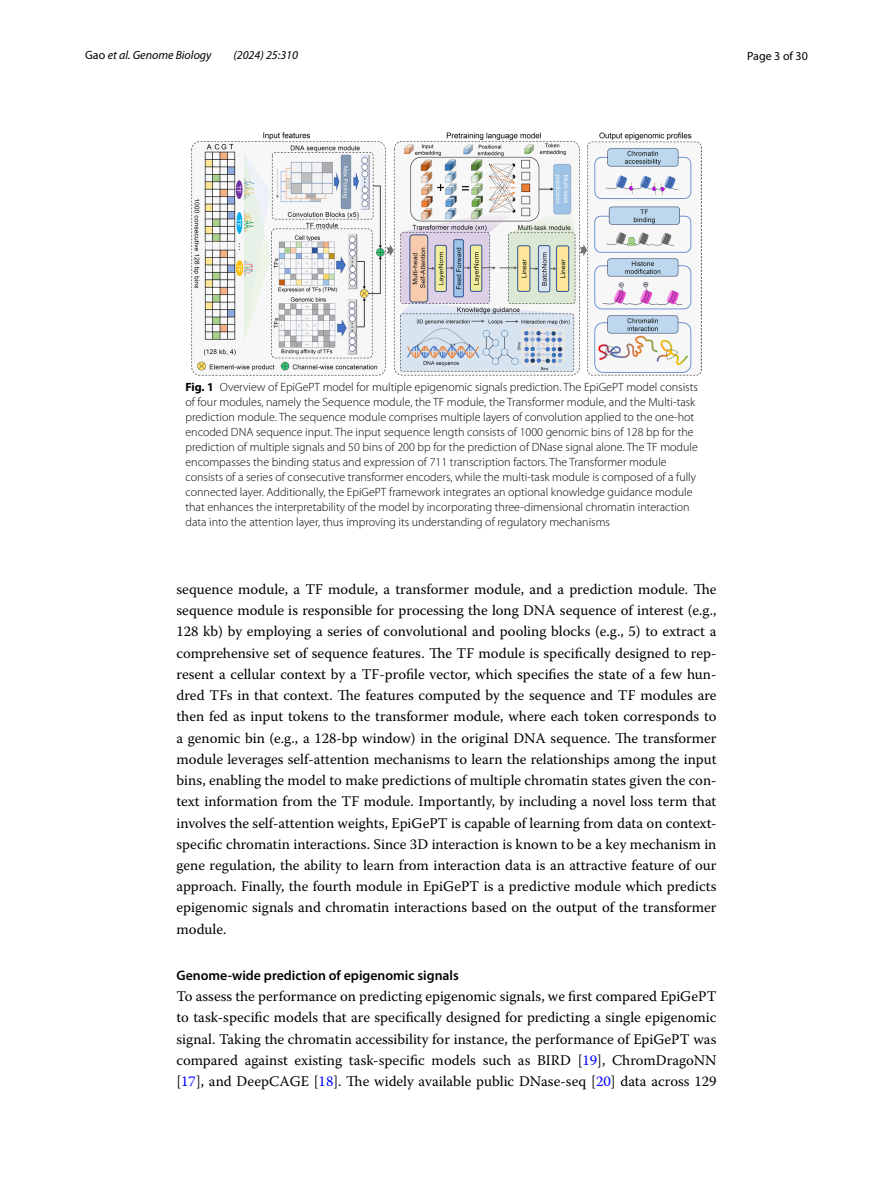
<style>
.page{position:relative;width:893px;height:1187px;background:#fff}
.page>*{position:absolute;margin:0;border:0;box-sizing:border-box;transform-origin:0 0}
.t1{font:14.7px/21.3px "Warnock Pro";color:#000;text-align:justify}
.t2{font:600 13.8px "Myriad Pro";color:#000}
.t3{font:300 12px/15px "Myriad Pro";color:#000}
.t4{font:italic 12px "Myriad Pro";color:#000}
.t5{font:12px "Myriad Pro";color:#000}
.s1{font-style:normal}
.s2{font-weight:700}
.s3{color:#00f}
</style>
<div class="page">
<img style="left:191px;top:133px;width:511px;height:243px">
<p class="t4" style="left:85px;top:48px;width:128px"><span class="s1">Gao</span> et al. Genome Biology</p>
<p class="t4" style="left:233px;top:48px;width:66px">(2024) 25:310</p>
<p class="t5" style="left:747px;top:48px;width:62px">Page 3 of 30</p>
<p class="t3" style="left:185px;top:379px;width:514px"><span class="s2">Fig. 1</span> Overview of EpiGePT model for multiple epigenomic signals prediction. The EpiGePT model consists of four modules, namely the Sequence module, the TF module, the Transformer module, and the Multi-task prediction module. The sequence module comprises multiple layers of convolution applied to the one-hot encoded DNA sequence input. The input sequence length consists of 1000 genomic bins of 128 bp for the prediction of multiple signals and 50 bins of 200 bp for the prediction of DNase signal alone. The TF module encompasses the binding status and expression of 711 transcription factors. The Transformer module consists of a series of consecutive transformer encoders, while the multi-task module is composed of a fully connected layer. Additionally, the EpiGePT framework integrates an optional knowledge guidance module that enhances the interpretability of the model by incorporating three-dimensional chromatin interaction data into the attention layer, thus improving its understanding of regulatory mechanisms</p>
<p class="t1" style="left:176px;top:578px;width:542px">sequence module, a TF module, a transformer module, and a prediction module. The sequence module is responsible for processing the long DNA sequence of interest (e.g., 128 kb) by employing a series of convolutional and pooling blocks (e.g., 5) to extract a comprehensive set of sequence features. The TF module is specifically designed to rep&shy;resent a cellular context by a TF-profile vector, which specifies the state of a few hun&shy;dred TFs in that context. The features computed by the sequence and TF modules are then fed as input tokens to the transformer module, where each token corresponds to a genomic bin (e.g., a 128-bp window) in the original DNA sequence. The transformer module leverages self-attention mechanisms to learn the relationships among the input bins, enabling the model to make predictions of multiple chromatin states given the con&shy;text information from the TF module. Importantly, by including a novel loss term that involves the self-attention weights, EpiGePT is capable of learning from data on context&shy;specific chromatin interactions. Since 3D interaction is known to be a key mechanism in gene regulation, the ability to learn from interaction data is an attractive feature of our approach. Finally, the fourth module in EpiGePT is a predictive module which predicts epigenomic signals and chromatin interactions based on the output of the transformer module.</p>
<p class="t2" style="left:176px;top:966px;width:284px">Genome‑wide prediction of epigenomic signals</p>
<p class="t1" style="left:176px;top:985px;width:542px">To assess the performance on predicting epigenomic signals, we first compared EpiGePT to task-specific models that are specifically designed for predicting a single epigenomic signal. Taking the chromatin accessibility for instance, the performance of EpiGePT was compared against existing task-specific models such as BIRD [<span class="s3">19</span>], ChromDragoNN [<span class="s3">17</span>], and DeepCAGE [<span class="s3">18</span>]. The widely available public DNase-seq [<span class="s3">20</span>] data across 129</p>
</div>
